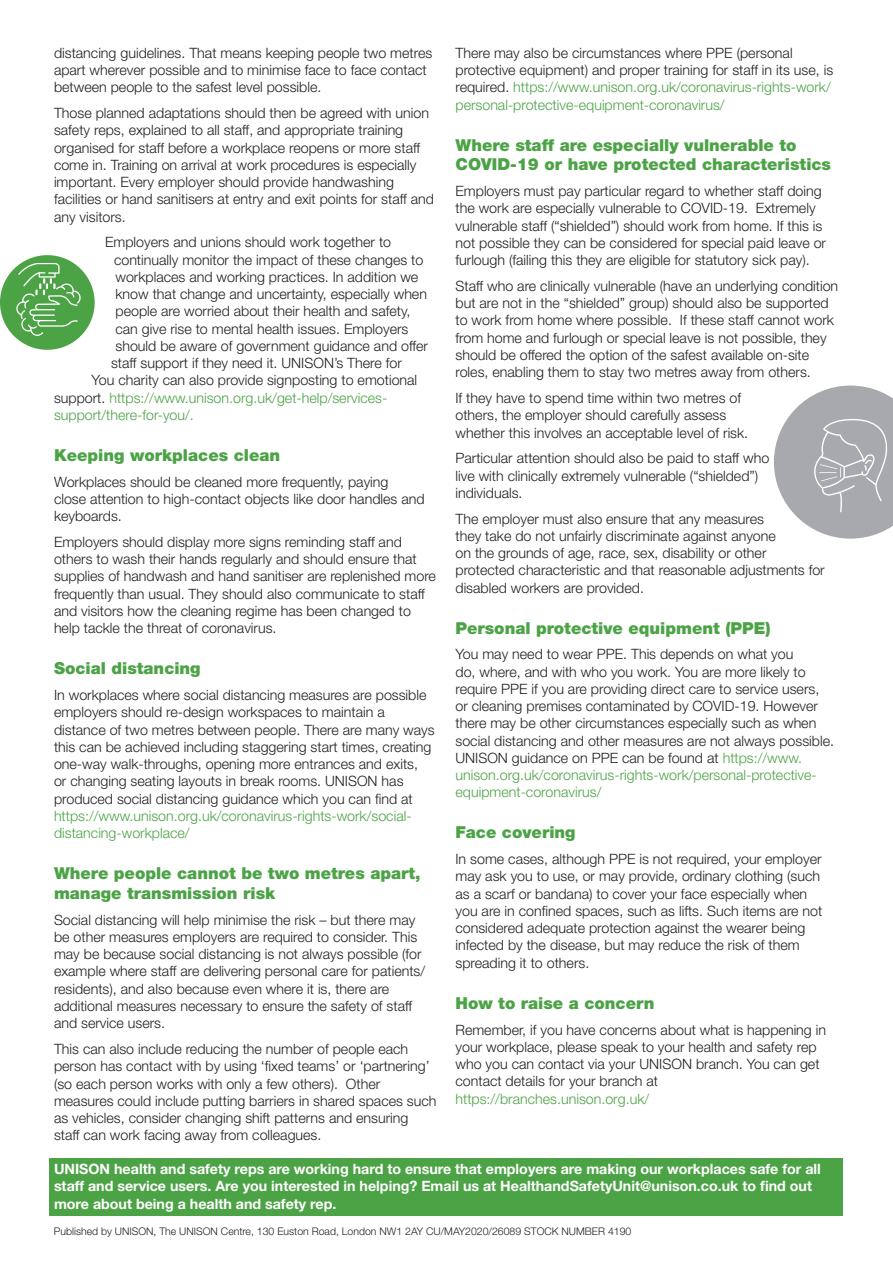
<style>
.page{position:relative;width:893px;height:1263px;background:#fff}
.page>*{position:absolute;margin:0;border:0;box-sizing:border-box;transform-origin:0 0}
.t1{font:900 16.5px/19.8px "Helvetica Neue";color:#4ca346}
.t2{font:300 14.25px/17.2px "Helvetica Neue";color:#231f20}
.t3{font:700 14.25px/17.2px "Helvetica Neue";color:#fff}
.t4{font:300 14.25px/17.2px "Helvetica Neue";color:#4ca346}
.t5{font:300 10.5px "Helvetica Neue";color:#231f20}
.s1{color:#231f20}
.s2{color:#4ca346}
</style>
<div class="page">
<div style="left:0;top:255px;width:95px;height:95px;background:#4ca346;border-radius:50%"></div>
<svg style="left:15px;top:263px;width:67px;height:73px"></svg>
<svg style="left:774px;top:386px;width:119px;height:153px"></svg>
<div style="left:50px;top:1159px;width:793px;height:57px;background:#4ca346"></div>
<p class="t2" style="left:54px;top:44px;width:380px">distancing guidelines. That means keeping people two metres apart wherever possible and to minimise face to face contact between people to the safest level possible.</p>
<p class="t2" style="left:54px;top:104px;width:382px">Those planned adaptations should then be agreed with union safety reps, explained to all staff, and appropriate training organised for staff before a workplace reopens or more staff come in. Training on arrival at work procedures is especially important. Every employer should provide handwashing facilities or hand sanitisers at entry and exit points for staff and any visitors.</p>
<p class="t2" style="left:105px;top:233px;width:288px">Employers and unions should work together to</p>
<p class="t2" style="left:114px;top:251px;width:311px">continually monitor the impact of these changes to</p>
<p class="t2" style="left:116px;top:268px;width:304px">workplaces and working practices. In addition we</p>
<p class="t2" style="left:116px;top:285px;width:313px">know that change and uncertainty, especially when</p>
<p class="t2" style="left:116px;top:302px;width:296px">people are worried about their health and safety,</p>
<p class="t2" style="left:116px;top:320px;width:294px">can give rise to mental health issues. Employers</p>
<p class="t2" style="left:116px;top:337px;width:314px">should be aware of government guidance and offer</p>
<p class="t2" style="left:111px;top:354px;width:292px">staff support if they need it. UNISON’s There for</p>
<p class="t2" style="left:92px;top:371px;width:327px">You charity can also provide signposting to emotional</p>
<p class="t4" style="left:54px;top:389px;width:335px"><span class="s1">support.</span> https://www.unison.org.uk/get-help/services-</p>
<p class="t4" style="left:54px;top:406px;width:141px">support/there-for-you/.</p>
<p class="t1" style="left:54px;top:445px;width:228px">Keeping workplaces clean</p>
<p class="t2" style="left:54px;top:473px;width:372px">Workplaces should be cleaned more frequently, paying<br>close attention to high-contact objects like door handles and keyboards.</p>
<p class="t2" style="left:54px;top:533px;width:383px">Employers should display more signs reminding staff and others to wash their hands regularly and should ensure that supplies of handwash and hand sanitiser are replenished more frequently than usual. They should also communicate to staff and visitors how the cleaning regime has been changed to help tackle the threat of coronavirus.</p>
<p class="t1" style="left:54px;top:658px;width:148px">Social distancing</p>
<p class="t2" style="left:54px;top:686px;width:382px">In workplaces where social distancing measures are possible employers should re-design workspaces to maintain a distance of two metres between people. There are many ways this can be achieved including staggering start times, creating one-way walk-throughs, opening more entrances and exits,<br>or changing seating layouts in break rooms. UNISON has produced social distancing guidance which you can find at</p>
<p class="t4" style="left:54px;top:807px;width:359px">https://www.unison.org.uk/coronavirus-rights-work/social&shy;distancing-workplace/</p>
<p class="t1" style="left:54px;top:863px;width:368px">Where people cannot be two metres apart, manage transmission risk</p>
<p class="t2" style="left:54px;top:911px;width:373px">Social distancing will help minimise the risk – but there may be other measures employers are required to consider. This may be because social distancing is not always possible (for example where staff are delivering personal care for patients/ residents), and also because even where it is, there are additional measures necessary to ensure the safety of staff and service users.</p>
<p class="t2" style="left:54px;top:1040px;width:384px">This can also include reducing the number of people each person has contact with by using ‘fixed teams’ or ‘partnering’ (so each person works with only a few others). Other measures could include putting barriers in shared spaces such as vehicles, consider changing shift patterns and ensuring staff can work facing away from colleagues.</p>
<p class="t2" style="left:455px;top:44px;width:379px">There may also be circumstances where PPE (personal protective equipment) and proper training for staff in its use, is required. <span class="s2">https://www.unison.org.uk/coronavirus-rights-work/ personal-protective-equipment-coronavirus/</span></p>
<p class="t1" style="left:455px;top:135px;width:377px">Where staff are especially vulnerable to<br>COVID-19 or have protected characteristics</p>
<p class="t2" style="left:455px;top:182px;width:372px">Employers must pay particular regard to whether staff doing the work are especially vulnerable to COVID-19. Extremely vulnerable staff (“shielded”) should work from home. If this is not possible they can be considered for special paid leave or furlough (failing this they are eligible for statutory sick pay).</p>
<p class="t2" style="left:455px;top:277px;width:384px">Staff who are clinically vulnerable (have an underlying condition but are not in the “shielded” group) should also be supported to work from home where possible. If these staff cannot work from home and furlough or special leave is not possible, they should be offered the option of the safest available on-site roles, enabling them to stay two metres away from others.</p>
<p class="t2" style="left:455px;top:389px;width:294px">If they have to spend time within two metres of others, the employer should carefully assess whether this involves an acceptable level of risk.</p>
<p class="t2" style="left:455px;top:449px;width:315px">Particular attention should also be paid to staff who live with clinically extremely vulnerable (“shielded”) individuals.</p>
<p class="t2" style="left:455px;top:509px;width:371px">The employer must also ensure that any measures<br>they take do not unfairly discriminate against anyone<br>on the grounds of age, race, sex, disability or other protected characteristic and that reasonable adjustments for disabled workers are provided.</p>
<p class="t1" style="left:455px;top:618px;width:317px">Personal protective equipment (PPE)</p>
<p class="t2" style="left:455px;top:645px;width:380px">You may need to wear PPE. This depends on what you<br>do, where, and with who you work. You are more likely to require PPE if you are providing direct care to service users, or cleaning premises contaminated by COVID-19. However there may be other circumstances especially such as when social distancing and other measures are not always possible.<br>UNISON guidance on PPE can be found at <span class="s2">https://www. unison.org.uk/coronavirus-rights-work/personal-protective&shy;equipment-coronavirus/</span></p>
<p class="t1" style="left:455px;top:822px;width:122px">Face covering</p>
<p class="t2" style="left:455px;top:850px;width:368px">In some cases, although PPE is not required, your employer may ask you to use, or may provide, ordinary clothing (such as a scarf or bandana) to cover your face especially when you are in confined spaces, such as lifts. Such items are not considered adequate protection against the wearer being infected by the disease, but may reduce the risk of them spreading it to others.</p>
<p class="t1" style="left:455px;top:993px;width:200px">How to raise a concern</p>
<p class="t2" style="left:455px;top:1020px;width:372px">Remember, if you have concerns about what is happening in your workplace, please speak to your health and safety rep who you can contact via your UNISON branch. You can get contact details for your branch at</p>
<p class="t4" style="left:455px;top:1089px;width:195px">https://branches.unison.org.uk/</p>
<p class="t3" style="left:54px;top:1160px;width:768px">UNISON health and safety reps are working hard to ensure that employers are making our workplaces safe for all staff and service users. Are you interested in helping? Email us at HealthandSafetyUnit@unison.co.uk to find out more about being a health and safety rep.</p>
<p class="t5" style="left:54px;top:1225px;width:579px">Published by UNISON, The UNISON Centre, 130 Euston Road, London NW1 2AY CU/MAY2020/26089 STOCK NUMBER 4190</p>
</div>
